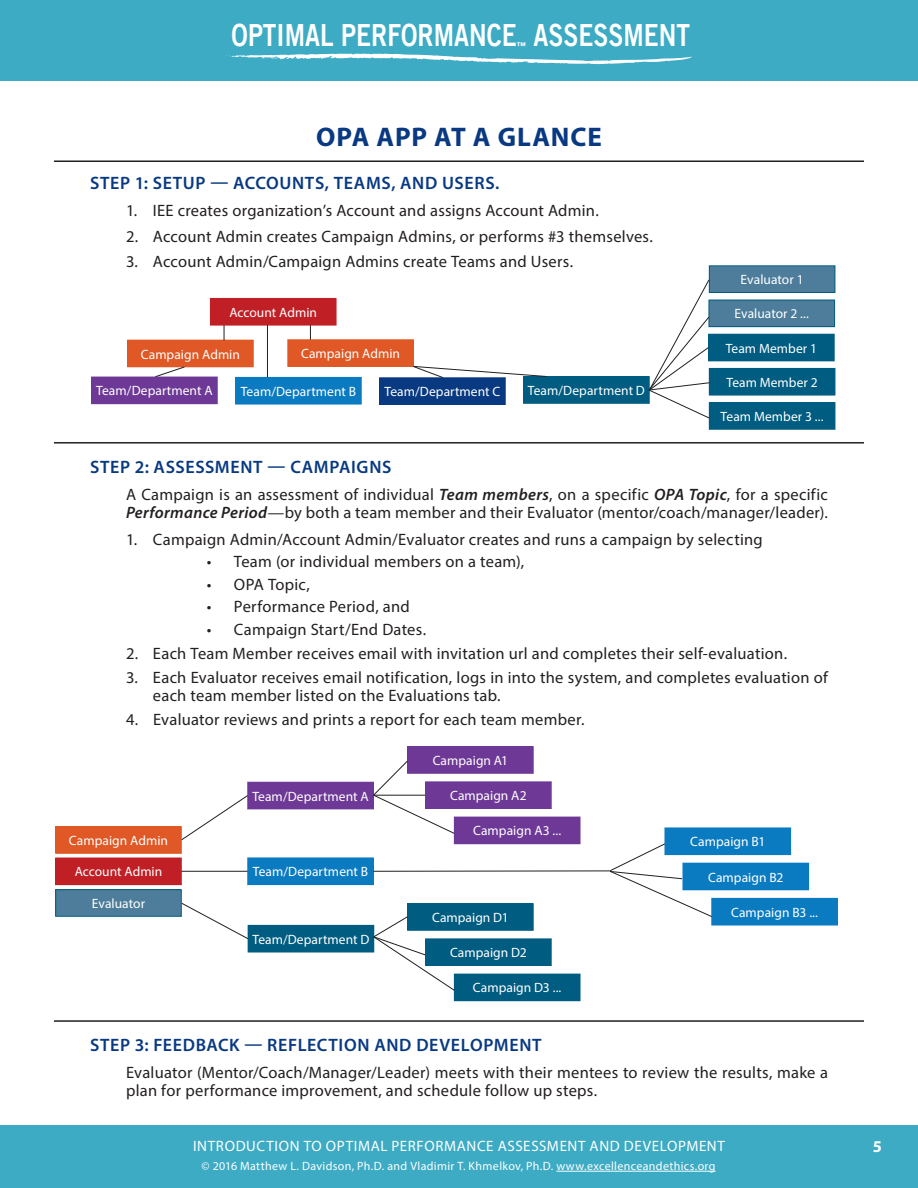
<style>
.page{position:relative;width:918px;height:1188px;background:#fff}
.page>*{position:absolute;margin:0;border:0;box-sizing:border-box;transform-origin:0 0}
.t1{font:30.6px "Trade Gothic LT Std Bd 2";color:#fff;scale:.8 1}
.t2{font:700 27px "Myriad Pro";letter-spacing:.03em;color:#083981}
.t3{font:600 18px "Myriad Pro";letter-spacing:.035em;color:#083981}
.t4{font:16.5px/18px "Myriad Pro";letter-spacing:.015em;color:#231f20}
.t5{font:700 16.5px "Myriad Pro";color:#fff}
.t6{font:15px "Myriad Pro";letter-spacing:.045em;color:#fff}
.t7{font:13.5px "Myriad Pro";color:#fff}
.t8{font:12px "Myriad Pro";letter-spacing:.025em;color:#fff}
.t9{font:700 9.3px "Trade Gothic LT Std";color:#fff}
.s1{font-weight:600;font-style:italic}
</style>
<div class="page">
<div style="left:0;top:0;width:918px;height:81px;background:#3dabc4"></div>
<svg style="left:226px;top:53px;width:466px;height:11px"></svg>
<div style="left:0;top:1125px;width:918px;height:63px;background:#3dabc4"></div>
<hr style="left:556px;top:1171px;width:160px;height:1px;background:#fff">
<div style="left:56px;top:827px;width:125px;height:26px;background:#df5825"></div>
<div style="left:56px;top:826px;width:126px;height:28px;border:1px solid #df5825"></div>
<div style="left:248px;top:782px;width:125px;height:27px;background:#6e3996"></div>
<div style="left:248px;top:858px;width:125px;height:27px;background:#0b7bc1"></div>
<div style="left:248px;top:925px;width:126px;height:27px;background:#005c80"></div>
<div style="left:408px;top:747px;width:125px;height:26px;background:#6e3996"></div>
<div style="left:407px;top:746px;width:126px;height:27px;border:1px solid #6e3996"></div>
<div style="left:426px;top:782px;width:125px;height:26px;background:#6e3996"></div>
<div style="left:425px;top:782px;width:126px;height:27px;border:1px solid #6e3996"></div>
<div style="left:454px;top:817px;width:126px;height:27px;background:#6e3996"></div>
<div style="left:408px;top:904px;width:125px;height:26px;background:#005c80"></div>
<div style="left:407px;top:903px;width:126px;height:27px;border:1px solid #005c80"></div>
<div style="left:426px;top:939px;width:125px;height:27px;background:#005c80"></div>
<div style="left:454px;top:974px;width:126px;height:27px;background:#005c80"></div>
<div style="left:665px;top:828px;width:126px;height:27px;background:#0b7bc1"></div>
<div style="left:683px;top:863px;width:126px;height:27px;background:#0b7bc1"></div>
<div style="left:712px;top:898px;width:125px;height:27px;background:#0b7bc1"></div>
<svg style="left:181px;top:795px;width:67px;height:45px"></svg>
<hr style="left:181px;top:871px;width:67px;height:1px;background:#231f20">
<svg style="left:181px;top:903px;width:67px;height:36px"></svg>
<svg style="left:373px;top:761px;width:82px;height:73px"></svg>
<hr style="left:373px;top:871px;width:237px;height:1px;background:#231f20">
<svg style="left:610px;top:843px;width:102px;height:74px"></svg>
<svg style="left:373px;top:916px;width:82px;height:75px"></svg>
<div style="left:56px;top:858px;width:125px;height:27px;background:#c02025"></div>
<div style="left:56px;top:890px;width:125px;height:26px;background:#4d7d9b"></div>
<div style="left:210px;top:298px;width:126px;height:27px;background:#c02025"></div>
<div style="left:128px;top:340px;width:125px;height:27px;background:#df5825"></div>
<div style="left:288px;top:340px;width:125px;height:26px;background:#df5825"></div>
<div style="left:288px;top:340px;width:126px;height:27px;border:1px solid #df5825"></div>
<div style="left:92px;top:377px;width:125px;height:27px;background:#6e3996"></div>
<div style="left:236px;top:377px;width:125px;height:27px;background:#0b7bc1"></div>
<div style="left:380px;top:378px;width:125px;height:26px;background:#083981"></div>
<div style="left:379px;top:378px;width:126px;height:27px;border:1px solid #083981"></div>
<div style="left:524px;top:377px;width:125px;height:26px;background:#005c80"></div>
<div style="left:523px;top:376px;width:126px;height:27px;border:1px solid #005c80"></div>
<div style="left:709px;top:266px;width:126px;height:26px;background:#4d7d9b"></div>
<div style="left:709px;top:266px;width:126px;height:27px;border:1px solid #005c80"></div>
<div style="left:709px;top:300px;width:126px;height:27px;background:#4d7d9b"></div>
<div style="left:709px;top:300px;width:126px;height:27px;border:1px solid #005c80"></div>
<div style="left:709px;top:334px;width:125px;height:27px;background:#005c80"></div>
<div style="left:709px;top:368px;width:126px;height:27px;background:#005c80"></div>
<div style="left:709px;top:403px;width:126px;height:26px;background:#005c80"></div>
<div style="left:709px;top:402px;width:126px;height:27px;border:1px solid #005c80"></div>
<svg style="left:648px;top:279px;width:61px;height:139px"></svg>
<svg style="left:224px;top:325px;width:1px;height:15px"></svg>
<svg style="left:155px;top:366px;width:30px;height:11px"></svg>
<svg style="left:310px;top:325px;width:1px;height:15px"></svg>
<svg style="left:413px;top:366px;width:134px;height:12px"></svg>
<hr style="left:54px;top:442px;width:810px;height:2px;background:#231f20">
<hr style="left:54px;top:1020px;width:810px;height:2px;background:#231f20">
<hr style="left:54px;top:160px;width:810px;height:2px;background:#231f20">
<hr style="left:267px;top:325px;width:1px;height:52px;background:#231f20">
<h1 class="t1" style="left:232px;top:16px;width:358px">OPTIMAL PERFORMANCE</h1>
<p class="t9" style="left:517px;top:40px;width:11px">™</p>
<h1 class="t1" style="left:534px;top:16px;width:197px">ASSESSMENT</h1>
<h2 class="t2" style="left:316px;top:120px;width:287px">OPA APP AT A GLANCE</h2>
<p class="t3" style="left:90px;top:172px;width:411px">STEP 1: SETUP — ACCOUNTS, TEAMS, AND USERS.</p>
<p class="t4" style="left:126px;top:202px;width:474px">1. IEE creates organization’s Account and assigns Account Admin.</p>
<p class="t4" style="left:126px;top:227px;width:528px">2. Account Admin creates Campaign Admins, or performs #3 themselves.</p>
<p class="t4" style="left:126px;top:253px;width:449px">3. Account Admin/Campaign Admins create Teams and Users.</p>
<p class="t7" style="left:229px;top:304px;width:89px">Account Admin</p>
<p class="t7" style="left:141px;top:346px;width:101px">Campaign Admin</p>
<p class="t7" style="left:301px;top:345px;width:101px">Campaign Admin</p>
<p class="t7" style="left:96px;top:383px;width:118px">Team/Department A</p>
<p class="t7" style="left:241px;top:383px;width:117px">Team/Department B</p>
<p class="t7" style="left:384px;top:383px;width:117px">Team/Department C</p>
<p class="t7" style="left:528px;top:382px;width:119px">Team/Department D</p>
<p class="t7" style="left:741px;top:271px;width:64px">Evaluator 1</p>
<p class="t7" style="left:735px;top:306px;width:76px">Evaluator 2 ...</p>
<p class="t7" style="left:726px;top:340px;width:93px">Team Member 1</p>
<p class="t7" style="left:726px;top:374px;width:93px">Team Member 2</p>
<p class="t7" style="left:721px;top:408px;width:104px">Team Member 3 ...</p>
<p class="t3" style="left:90px;top:455px;width:303px">STEP 2: ASSESSMENT — CAMPAIGNS</p>
<p class="t4" style="left:126px;top:485px;width:703px">A Campaign is an assessment of individual <span class="s1">Team members</span>, on a specific <span class="s1">OPA Topic</span>, for a specific<br><span class="s1">Performance Period</span>—by both a team member and their Evaluator (mentor/coach/manager/leader).</p>
<p class="t4" style="left:126px;top:530px;width:638px">1. Campaign Admin/Account Admin/Evaluator creates and runs a campaign by selecting</p>
<p class="t4" style="left:207px;top:552px;width:319px">• Team (or individual members on a team),</p>
<p class="t4" style="left:207px;top:575px;width:104px">• OPA Topic,</p>
<p class="t4" style="left:207px;top:597px;width:204px">• Performance Period, and</p>
<p class="t4" style="left:207px;top:620px;width:221px">• Campaign Start/End Dates.</p>
<p class="t4" style="left:126px;top:644px;width:663px">2. Each Team Member receives email with invitation url and completes their self-evaluation.</p>
<p class="t4" style="left:153px;top:668px;width:677px;text-indent:-27px">3. Each Evaluator receives email notification, logs in into the system, and completes evaluation of each team member listed on the Evaluations tab.</p>
<p class="t4" style="left:126px;top:710px;width:460px">4. Evaluator reviews and prints a report for each team member.</p>
<p class="t7" style="left:69px;top:832px;width:101px">Campaign Admin</p>
<p class="t7" style="left:75px;top:864px;width:89px">Account Admin</p>
<p class="t7" style="left:92px;top:895px;width:55px">Evaluator</p>
<p class="t7" style="left:252px;top:788px;width:118px">Team/Department A</p>
<p class="t7" style="left:253px;top:863px;width:117px">Team/Department B</p>
<p class="t7" style="left:252px;top:931px;width:119px">Team/Department D</p>
<p class="t7" style="left:433px;top:752px;width:77px">Campaign A1</p>
<p class="t7" style="left:450px;top:787px;width:78px">Campaign A2</p>
<p class="t7" style="left:473px;top:823px;width:90px">Campaign A3 ...</p>
<p class="t7" style="left:432px;top:909px;width:78px">Campaign D1</p>
<p class="t7" style="left:450px;top:944px;width:78px">Campaign D2</p>
<p class="t7" style="left:473px;top:980px;width:90px">Campaign D3 ...</p>
<p class="t7" style="left:690px;top:833px;width:76px">Campaign B1</p>
<p class="t7" style="left:708px;top:869px;width:77px">Campaign B2</p>
<p class="t7" style="left:731px;top:904px;width:88px">Campaign B3 ...</p>
<p class="t3" style="left:90px;top:1034px;width:453px">STEP 3: FEEDBACK — REFLECTION AND DEVELOPMENT</p>
<p class="t4" style="left:126px;top:1064px;width:704px">Evaluator (Mentor/Coach/Manager/Leader) meets with their mentees to review the results, make a plan for performance improvement, and schedule follow up steps.</p>
<p class="t6" style="left:193px;top:1137px;width:73px">Introduction</p>
<p class="t6" style="left:304px;top:1137px;width:43px">to Optimal</p>
<p class="t6" style="left:392px;top:1137px;width:64px">Performance</p>
<p class="t6" style="left:498px;top:1137px;width:20px">Assessment</p>
<p class="t6" style="left:590px;top:1137px;width:11px">and</p>
<p class="t6" style="left:624px;top:1137px;width:21px">Development</p>
<p class="t5" style="left:873px;top:1136px;width:11px">5</p>
<p class="t8" style="left:202px;top:1159px;width:516px">© 2016 Matthew L. Davidson, Ph.D. and Vladimir T. Khmelkov, Ph.D. www.excellenceandethics.org</p>
</div>
